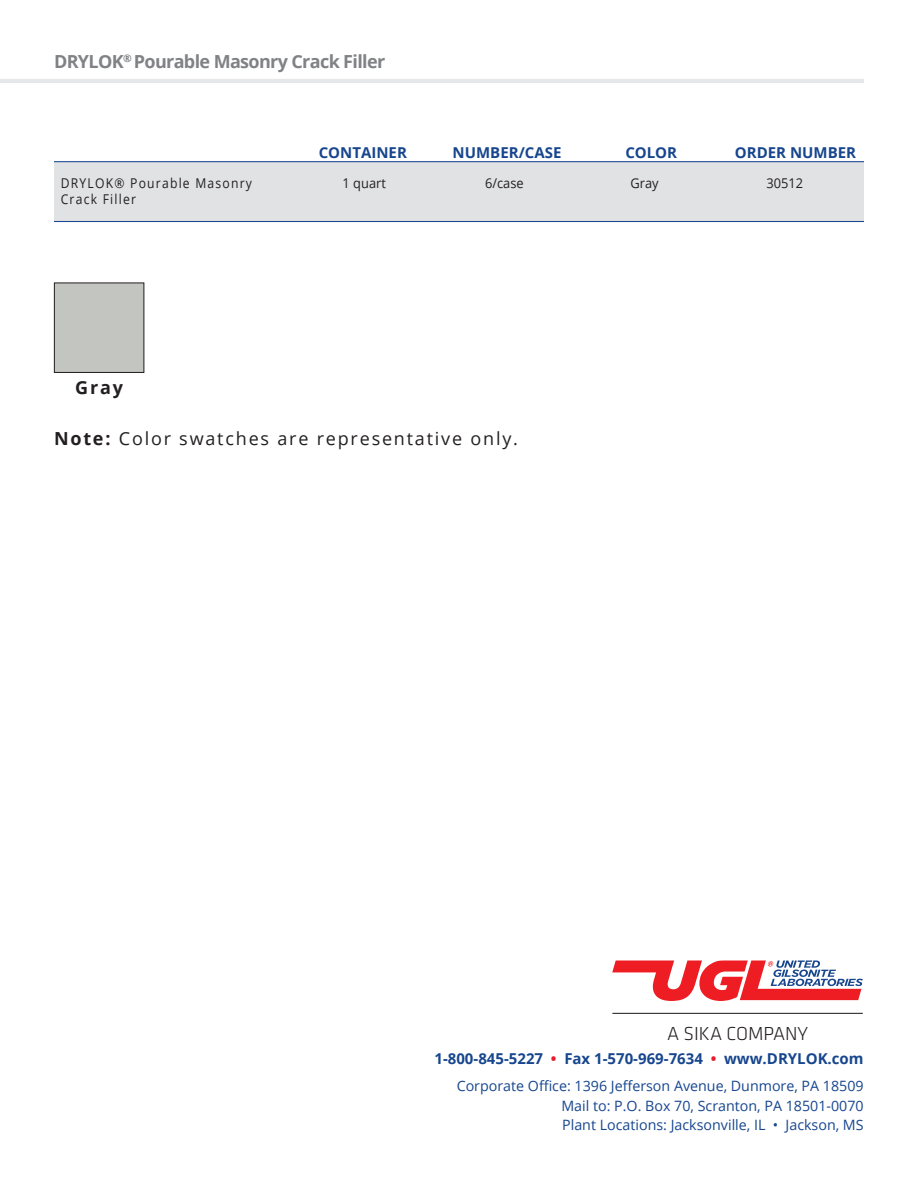
<style>
.page{position:relative;width:918px;height:1188px;background:#fff}
.page>*{position:absolute;margin:0;border:0;box-sizing:border-box;transform-origin:0 0}
.t1{font:300 19.5px "Klavika Basic";color:#231f20}
.t2{font:18px "Open Sans";letter-spacing:.1em;color:#231f20}
.t3{font:700 18px "Open Sans";letter-spacing:-.035em;color:#808285}
.t4{font:700 18px "Open Sans";color:#231f20}
.t5{font:700 15px "Open Sans";color:#17468e}
.t6{font:14.25px/19.5px "Open Sans";color:#17468e;text-align:justify}
.t7{font:13.5px/16.5px "Open Sans";letter-spacing:.1em;color:#231f20;scale:.9 1}
.t8{font:13.5px "Open Sans";letter-spacing:.1em;color:#231f20;scale:.95 1}
.s1{font-weight:700}
.s2{color:#eb1c2c}
</style>
<div class="page">
<hr style="left:0;top:79px;width:864px;height:4px;background:#e6e7e9">
<svg style="left:612px;top:960px;width:251px;height:41px"></svg>
<hr style="left:612px;top:1013px;width:251px;height:1px;background:#231f20">
<div style="left:54px;top:162px;width:810px;height:58px;background:#e1e2e4"></div>
<hr style="left:54px;top:161px;width:810px;height:1px;background:#17468e">
<hr style="left:54px;top:221px;width:810px;height:1px;background:#17468e">
<div style="left:54px;top:283px;width:90px;height:89px;background:#c3c5c0"></div>
<div style="left:54px;top:283px;width:90px;height:90px;border:1px solid #231f20"></div>
<p class="t3" style="left:54px;top:49px;width:333px">DRYLOK<sup>®</sup> Pourable Masonry Crack Filler</p>
<p class="t5" style="left:319px;top:142px;width:90px">CONTAINER</p>
<p class="t5" style="left:453px;top:142px;width:110px">NUMBER/CASE</p>
<p class="t5" style="left:625px;top:142px;width:53px">COLOR</p>
<p class="t5" style="left:735px;top:142px;width:123px">ORDER NUMBER</p>
<p class="t7" style="left:61px;top:174px;width:214px">DRYLOK® Pourable Masonry<br>Crack Filler</p>
<p class="t8" style="left:343px;top:174px;width:47px">1 quart</p>
<p class="t8" style="left:485px;top:174px;width:42px">6/case</p>
<p class="t8" style="left:767px;top:174px;width:40px">30512</p>
<p class="t8" style="left:631px;top:174px;width:31px">Gray</p>
<p class="t4" style="left:75px;top:374px;width:49px">Gray</p>
<p class="t2" style="left:54px;top:426px;width:466px"><span class="s1">Note:</span> Color swatches are representative only.</p>
<h1 class="t1" style="left:667px;top:1022px;width:143px">A SIKA COMPANY</h1>
<p class="t5" style="left:434px;top:1048px;width:431px">1-800-845-5227 <span class="s2">•</span> Fax 1-570-969-7634 <span class="s2">•</span> www.DRYLOK.com</p>
<p class="t6" style="left:561px;top:1076px;width:304px;text-indent:-105px">Corporate Office: 1396 Jefferson Avenue, Dunmore, PA 18509<br>Mail to: P.O. Box 70, Scranton, PA 18501-0070<br>Plant Locations: Jacksonville, IL • Jackson, MS</p>
</div>
